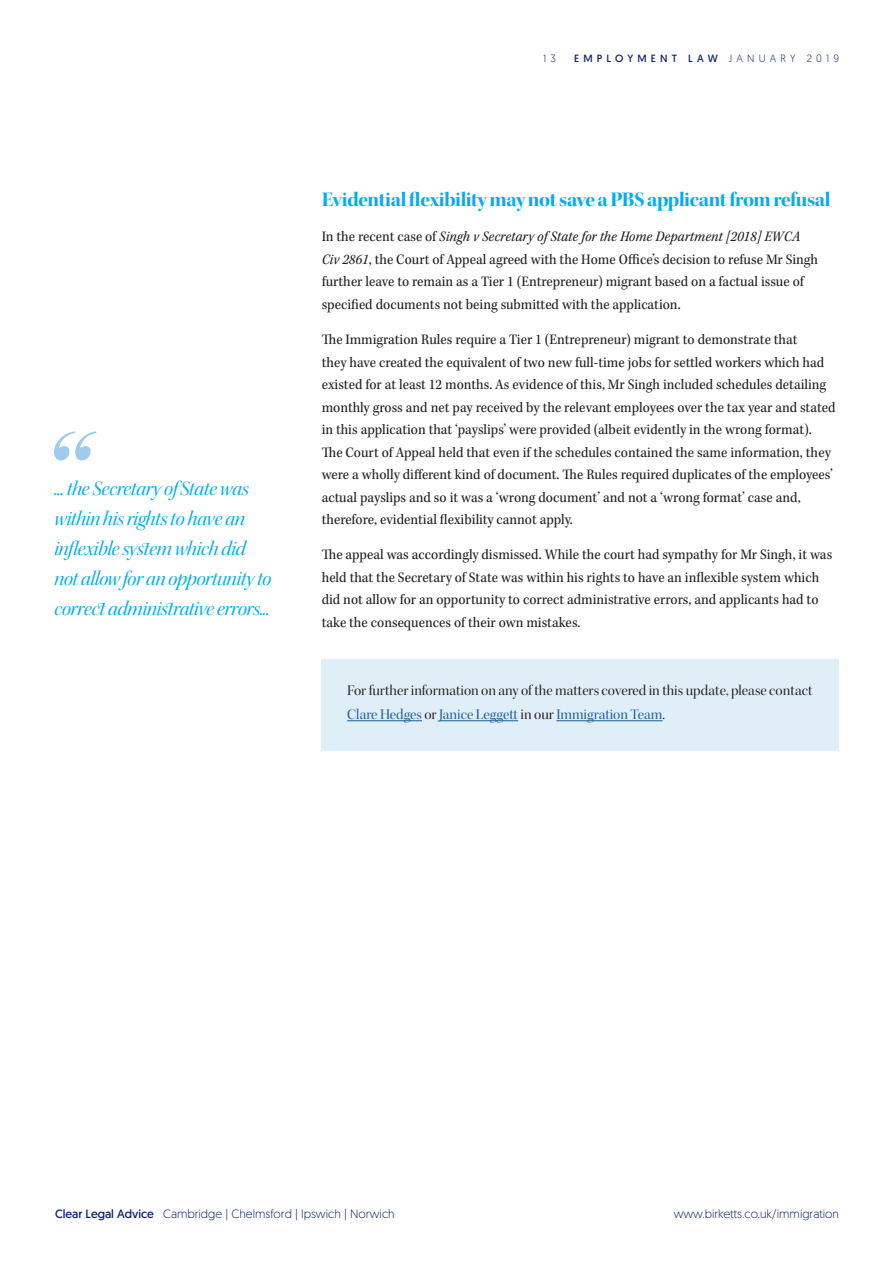
<style>
.page{position:relative;width:893px;height:1263px;background:#fff}
.page>*{position:absolute;margin:0;border:0;box-sizing:border-box;transform-origin:0 0}
.t1{font:21px/30px "Kepler Std It Disp";letter-spacing:-.02em;color:#00aeef}
.t2{font:21px "Kepler Std Bold Disp";letter-spacing:-.02em;color:#00aeef}
.t3{font:15px/22.5px "Kepler Std Scn";color:#231f20}
.t4{font:15px/24px "Kepler Std Disp";color:#231f20}
.t5{font:15px "Kepler Std Scn It";color:#231f20}
.t6{font:300 12px "Geomanist";color:#0d2169}
.t7{font:10.5px "Geomanist";letter-spacing:.4em;color:#0d2169}
.t8{font:300 10.5px "Geomanist";color:#0d2169}
.s1{font-weight:300}
.s2{font-family:"Kepler Std Scn"}
.s3{font-family:"Kepler Std Scn It"}
.s4{color:#175d9e}
.s5{font-weight:400}
</style>
<div class="page">
<div style="left:322px;top:659px;width:517px;height:91px;background:#e0eef8"></div>
<hr style="left:347px;top:720px;width:75px;height:1px;background:#175d9e">
<hr style="left:439px;top:720px;width:79px;height:1px;background:#175d9e">
<hr style="left:556px;top:720px;width:107px;height:1px;background:#175d9e">
<svg style="left:54px;top:431px;width:43px;height:29px"></svg>
<p class="t8" style="left:543px;top:52px;width:14px">1 3</p>
<p class="t7" style="left:574px;top:52px;width:266px">EMPLOYMENT LAW <span class="s1">JANUARY 2019</span></p>
<h1 class="t1" style="left:54px;top:474px;width:219px">... the Secretary of State was within his rights to have an inflexible system which did not allow for an opportunity to correct administrative errors...</h1>
<h1 class="t2" style="left:322px;top:187px;width:510px">Evidential flexibility may not save a PBS applicant from refusal</h1>
<p class="t5" style="left:322px;top:228px;width:480px"><span class="s2">In the recent case of</span> Singh v Secretary of State for the Home Department [2018] EWCA</p>
<p class="t3" style="left:322px;top:248px;width:498px"><span class="s3">Civ 2861</span>, the Court of Appeal agreed with the Home Office’s decision to refuse Mr Singh further leave to remain as a Tier 1 (Entrepreneur) migrant based on a factual issue of specified documents not being submitted with the application.</p>
<p class="t3" style="left:322px;top:329px;width:515px">The Immigration Rules require a Tier 1 (Entrepreneur) migrant to demonstrate that<br>they have created the equivalent of two new full-time jobs for settled workers which had existed for at least 12 months. As evidence of this, Mr Singh included schedules detailing monthly gross and net pay received by the relevant employees over the tax year and stated in this application that ‘payslips’ were provided (albeit evidently in the wrong format).<br>The Court of Appeal held that even if the schedules contained the same information, they were a wholly different kind of document. The Rules required duplicates of the employees’ actual payslips and so it was a ‘wrong document’ and not a ‘wrong format’ case and, therefore, evidential flexibility cannot apply.</p>
<p class="t3" style="left:322px;top:544px;width:512px">The appeal was accordingly dismissed. While the court had sympathy for Mr Singh, it was held that the Secretary of State was within his rights to have an inflexible system which did not allow for an opportunity to correct administrative errors, and applicants had to take the consequences of their own mistakes.</p>
<p class="t4" style="left:347px;top:678px;width:467px">For further information on any of the matters covered in this update, please contact<br><span class="s4">Clare Hedges</span> or <span class="s4">Janice Leggett</span> in our <span class="s4">Immigration Team</span>.</p>
<p class="t6" style="left:55px;top:1206px;width:341px"><span class="s5">Clear Legal Advice</span> Cambridge | Chelmsford | Ipswich | Norwich</p>
<p class="t6" style="left:674px;top:1206px;width:167px">www.birketts.co.uk/immigration</p>
</div>
